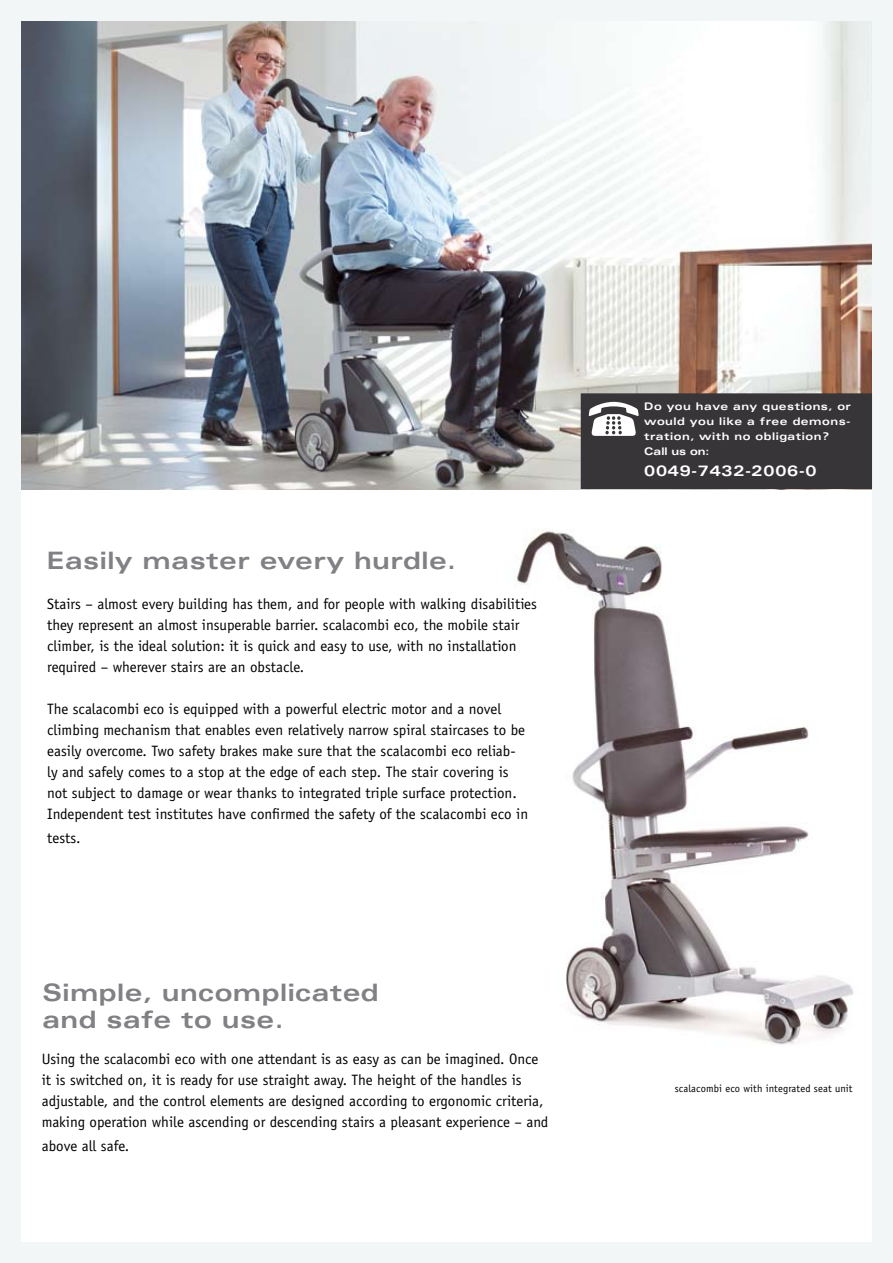
<style>
.page{position:relative;width:893px;height:1263px;background:#f3f6f7}
.page>*{position:absolute;margin:0;border:0;box-sizing:border-box;transform-origin:0 0}
.t1{font:700 expanded 24px/27px "Univers";letter-spacing:.02em;color:#818084}
.t2{font:15px/21px "Officina Sans";color:#000}
.t3{font:700 expanded 15px "Univers";letter-spacing:.05em;color:#fff}
.t4{font:700 expanded 10.5px/15px "Univers";letter-spacing:.05em;color:#fff}
.t5{font:10.5px "Officina Sans";letter-spacing:.01em;color:#000}
</style>
<div class="page">
<div style="left:21px;top:489px;width:851px;height:753px;background:#fff"></div>
<img style="left:21px;top:21px;width:851px;height:468px">
<img style="left:516px;top:530px;width:338px;height:515px">
<div style="left:581px;top:393px;width:291px;height:96px;background:#373538;border:2px solid #373538"></div>
<svg style="left:589px;top:402px;width:50px;height:34px"></svg>
<h1 class="t1" style="left:47px;top:547px;width:411px">Easily master every hurdle.</h1>
<p class="t2" style="left:47px;top:593px;width:491px">Stairs – almost every building has them, and for people with walking disabilities they represent an almost insuperable barrier. scalacombi eco, the mobile stair climber, is the ideal solution: it is quick and easy to use, with no installation required – wherever stairs are an obstacle.</p>
<p class="t2" style="left:47px;top:698px;width:482px">The scalacombi eco is equipped with a powerful electric motor and a novel climbing mechanism that enables even relatively narrow spiral staircases to be easily overcome. Two safety brakes make sure that the scalacombi eco reliab&shy;ly and safely comes to a stop at the edge of each step. The stair covering is not subject to damage or wear thanks to integrated triple surface protection.<br>Independent test institutes have confirmed the safety of the scalacombi eco in</p>
<p class="t2" style="left:47px;top:827px;width:35px">tests.</p>
<h1 class="t1" style="left:42px;top:979px;width:338px">Simple, uncomplicated and safe to use.</h1>
<p class="t2" style="left:42px;top:1049px;width:508px">Using the scalacombi eco with one attendant is as easy as can be imagined. Once it is switched on, it is ready for use straight away. The height of the handles is adjustable, and the control elements are designed according to ergonomic criteria, making operation while ascending or descending stairs a pleasant experience – and</p>
<p class="t2" style="left:42px;top:1136px;width:89px">above all safe.</p>
<p class="t4" style="left:644px;top:398px;width:208px">Do you have any questions, or would you like a free demons&shy;tration, with no obligation?<br>Call us on:</p>
<p class="t3" style="left:644px;top:462px;width:174px">0049-7432-2006-0</p>
<p class="t5" style="left:675px;top:1082px;width:179px">scalacombi eco with integrated seat unit</p>
</div>
